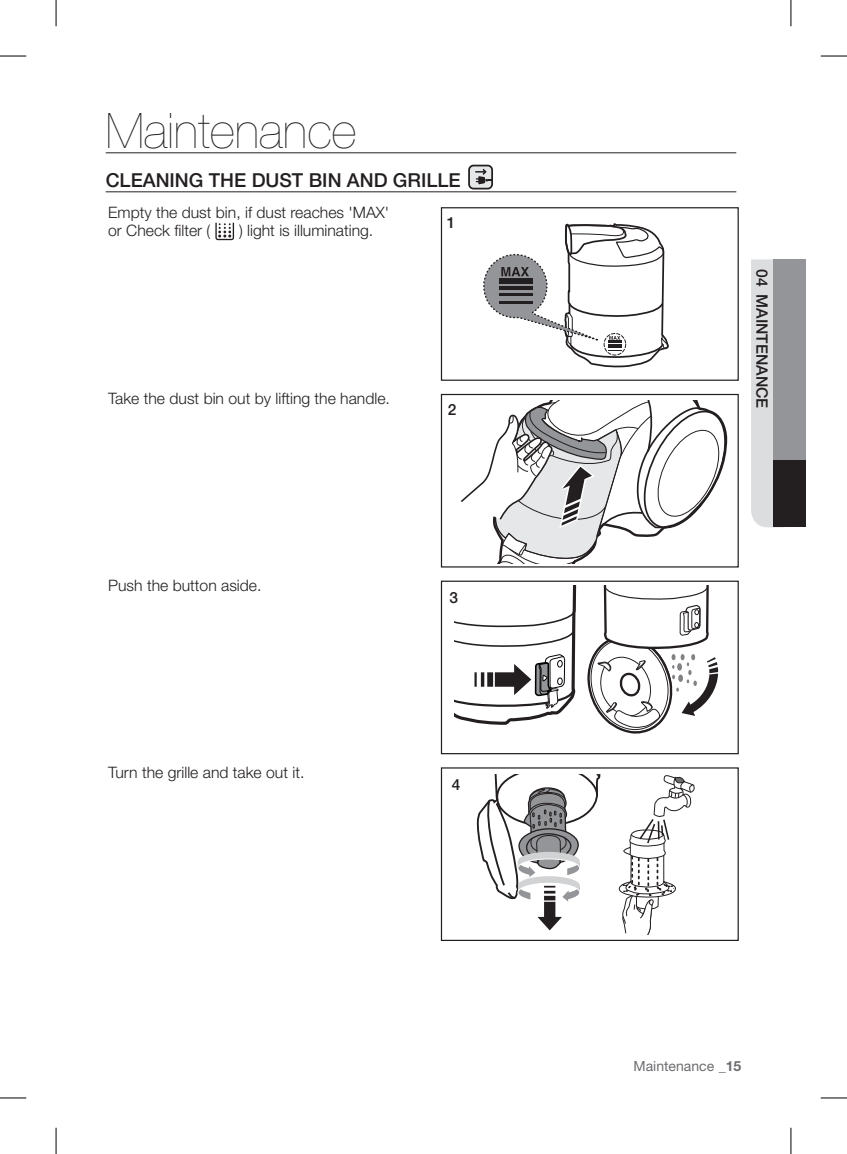
<style>
.page{position:relative;width:847px;height:1154px;background:#fff}
.page>*{position:absolute;margin:0;border:0;box-sizing:border-box;transform-origin:0 0}
.t1{font:200 49px "Helvetica Neue LT Pro";color:#231f20}
.t2{font:500 19.25px "Helvetica Neue LT Pro";color:#231f20}
.t3{font:300 15.75px/18.9px "Helvetica Neue LT Pro";color:#231f20}
.t4{font:500 15.75px "Helvetica Neue LT Pro";color:#231f20}
.t5{font:500 15.4px "Helvetica Neue LT Pro";color:#231f20}
.t6{font:14px "Helvetica Neue LT Pro";color:#6c6d70}
.s1{font-weight:700}
</style>
<div class="page">
<div style="left:751px;top:259px;width:21px;height:268px;background:#dcdddf"></div>
<div style="left:772px;top:259px;width:33px;height:268px;background:#939598"></div>
<div style="left:772px;top:460px;width:33px;height:67px;background:#231f20"></div>
<hr style="left:106px;top:191px;width:630px;height:1px;background:#231f20">
<svg style="left:215px;top:223px;width:19px;height:17px"></svg>
<div style="left:440px;top:207px;width:298px;height:174px;border:1px solid #231f20"></div>
<div style="left:440px;top:394px;width:298px;height:173px;border:1px solid #231f20"></div>
<svg style="left:460px;top:400px;width:269px;height:168px"></svg>
<div style="left:440px;top:581px;width:298px;height:173px;border:1px solid #231f20"></div>
<svg style="left:454px;top:585px;width:271px;height:356px"></svg>
<hr style="left:106px;top:152px;width:630px;height:1px;background:#231f20">
<div style="left:469px;top:165px;width:23px;height:24px;background:#e6e7e9;border-radius:4px"></div>
<div style="left:468px;top:165px;width:25px;height:24px;border:2px solid #231f20;border-radius:4px"></div>
<svg style="left:475px;top:152px;width:194px;height:228px"></svg>
<svg style="left:0;top:56px;width:26px;height:1px"></svg>
<svg style="left:820px;top:56px;width:26px;height:1px"></svg>
<svg style="left:0;top:1097px;width:26px;height:1px"></svg>
<svg style="left:820px;top:1097px;width:26px;height:1px"></svg>
<svg style="left:56px;top:0;width:1px;height:26px"></svg>
<svg style="left:56px;top:1128px;width:1px;height:26px"></svg>
<svg style="left:790px;top:0;width:1px;height:26px"></svg>
<svg style="left:790px;top:1128px;width:1px;height:26px"></svg>
<h1 class="t1" style="left:106px;top:112px;width:252px">Maintenance</h1>
<p class="t2" style="left:106px;top:173px;width:356px">CLEANING THE DUST BIN AND GRILLE</p>
<p class="t3" style="left:108px;top:204px;width:282px">Empty the dust bin, if dust reaches 'MAX' or Check filter (</p>
<p class="t5" style="left:447px;top:217px;width:10px">1</p>
<p class="t3" style="left:239px;top:223px;width:136px">) light is illuminating.</p>
<p class="t3" style="left:108px;top:391px;width:283px">Take the dust bin out by lifting the handle.</p>
<p class="t5" style="left:447px;top:404px;width:10px">2</p>
<p class="t3" style="left:108px;top:577px;width:155px">Push the button aside.</p>
<p class="t3" style="left:108px;top:764px;width:198px">Turn the grille and take out it.</p>
<p class="t5" style="left:449px;top:592px;width:10px">3</p>
<p class="t5" style="left:451px;top:778px;width:10px">4</p>
<p class="t4" style="left:767px;top:269px;width:140px;rotate:90deg">04 MAINTENANCE</p>
<p class="t6" style="left:633px;top:1061px;width:109px">Maintenance <span class="s1">_15</span></p>
</div>
